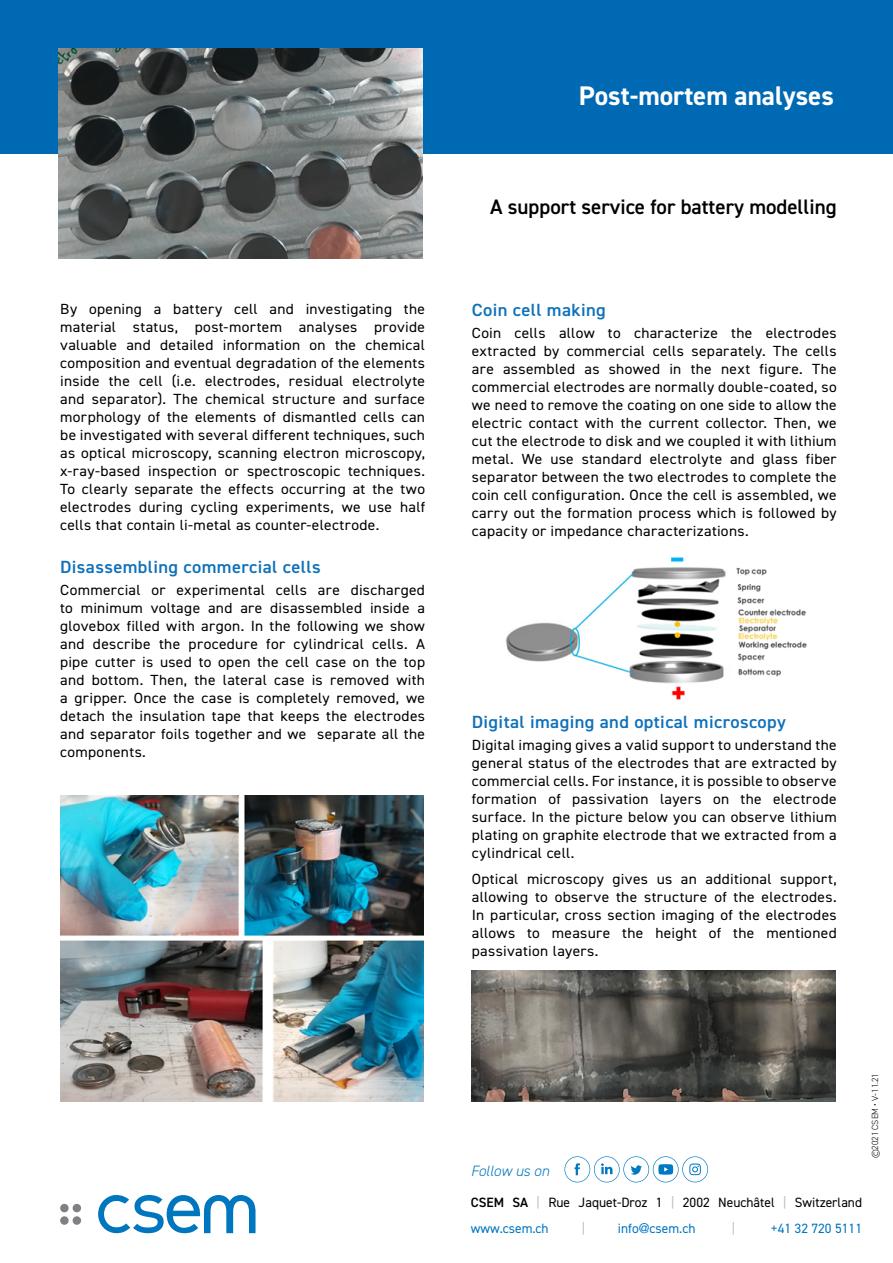
<style>
.page{position:relative;width:893px;height:1263px;background:#fff}
.page>*{position:absolute;margin:0;border:0;box-sizing:border-box;transform-origin:0 0}
.t1{font:700 27px "DIN2014";color:#fff}
.t2{font:600 21px "DIN2014";color:#000}
.t3{font:600 17.7px "DIN2014";letter-spacing:.02em;color:#0f71b9;scale:1.05 1}
.t4{font:italic 300 15px "DIN2014";color:#0076be}
.t5{font:14.7px/18px "DIN2014";letter-spacing:.02em;color:#000;text-align:justify;scale:1.05 1}
.t6{font:13.5px/26.4px "DIN2014";color:#000}
.t7{font:13.5px "DIN2014";color:#0076be}
.t8{font:13.5px "DIN2014";color:#bdbdb0}
.t9{font:300 9px "DIN2014";color:#000}
.s1{font-weight:600}
.s2{color:#bdbdb0}
.s3{color:#0076be}
.s4{font-family:"Helvetica Neue"}
</style>
<div class="page">
<div style="left:0;top:0;width:893px;height:153px;background:#0069b4"></div>
<svg style="left:98px;top:1195px;width:158px;height:38px"></svg>
<div style="left:60px;top:1204px;width:9px;height:8px;background:#807f83;border-radius:50%"></div>
<div style="left:73px;top:1204px;width:8px;height:8px;background:#807f83;border-radius:50%"></div>
<div style="left:60px;top:1216px;width:9px;height:9px;background:#807f83;border-radius:50%"></div>
<div style="left:73px;top:1216px;width:8px;height:9px;background:#807f83;border-radius:50%"></div>
<svg style="left:564px;top:1156px;width:144px;height:26px"></svg>
<img style="left:59px;top:48px;width:363px;height:210px">
<img style="left:505px;top:557px;width:302px;height:143px">
<img style="left:472px;top:971px;width:363px;height:130px">
<img style="left:60px;top:795px;width:363px;height:306px">
<p class="t5" style="left:60px;top:299px;width:349px">By opening a battery cell and investigating the material status, post-mortem analyses provide valuable and detailed information on the chemical composition and eventual degradation of the elements inside the cell (i.e. electrodes, residual electrolyte and separator). The chemical structure and surface morphology of the elements of dismantled cells can be investigated with several different techniques, such as optical microscopy, scanning electron microscopy, x-ray-based inspection or spectroscopic techniques.<br>To clearly separate the effects occurring at the two electrodes during cycling experiments, we use half cells that contain li-metal as counter-electrode.</p>
<p class="t3" style="left:60px;top:555px;width:250px">Disassembling commercial cells</p>
<p class="t5" style="left:60px;top:580px;width:349px">Commercial or experimental cells are discharged to minimum voltage and are disassembled inside a glovebox filled with argon. In the following we show and describe the procedure for cylindrical cells. A pipe cutter is used to open the cell case on the top and bottom. Then, the lateral case is removed with a gripper. Once the case is completely removed, we detach the insulation tape that keeps the electrodes and separator foils together and we separate all the components.</p>
<h1 class="t1" style="left:579px;top:78px;width:257px">Post-mortem analyses</h1>
<h2 class="t2" style="left:490px;top:193px;width:348px">A support service for battery modelling</h2>
<p class="t3" style="left:472px;top:298px;width:129px">Coin cell making</p>
<p class="t5" style="left:472px;top:324px;width:349px">Coin cells allow to characterize the electrodes extracted by commercial cells separately. The cells are assembled as showed in the next figure. The commercial electrodes are normally double-coated, so we need to remove the coating on one side to allow the electric contact with the current collector. Then, we cut the electrode to disk and we coupled it with lithium metal. We use standard electrolyte and glass fiber separator between the two electrodes to complete the coin cell configuration. Once the cell is assembled, we carry out the formation process which is followed by capacity or impedance characterizations.</p>
<p class="t3" style="left:472px;top:710px;width:300px">Digital imaging and optical microscopy</p>
<p class="t5" style="left:472px;top:735px;width:349px">Digital imaging gives a valid support to understand the general status of the electrodes that are extracted by commercial cells. For instance, it is possible to observe formation of passivation layers on the electrode surface. In the picture below you can observe lithium plating on graphite electrode that we extracted from a cylindrical cell.</p>
<p class="t5" style="left:472px;top:870px;width:349px">Optical microscopy gives us an additional support, allowing to observe the structure of the electrodes.<br>In particular, cross section imaging of the electrodes allows to measure the height of the mentioned passivation layers.</p>
<p class="t4" style="left:471px;top:1162px;width:80px">Follow us on</p>
<p class="t6" style="left:471px;top:1189px;width:393px"><span class="s1">CSEM SA</span> <span class="s2">|</span> Rue Jaquet-Droz 1 <span class="s2">|</span> 2002 Neuchâtel <span class="s2">|</span> Switzerland <span class="s3">www.csem.ch</span></p>
<p class="t8" style="left:582px;top:1220px;width:5px">|</p>
<p class="t7" style="left:618px;top:1220px;width:79px">info<span class="s4">@</span>csem.ch</p>
<p class="t8" style="left:732px;top:1220px;width:5px">|</p>
<p class="t7" style="left:771px;top:1220px;width:93px">+41 32 720 5111</p>
<p class="t9" style="left:869px;top:1158px;width:87px;rotate:-90deg">©2021 CSEM • V-11.21</p>
</div>
